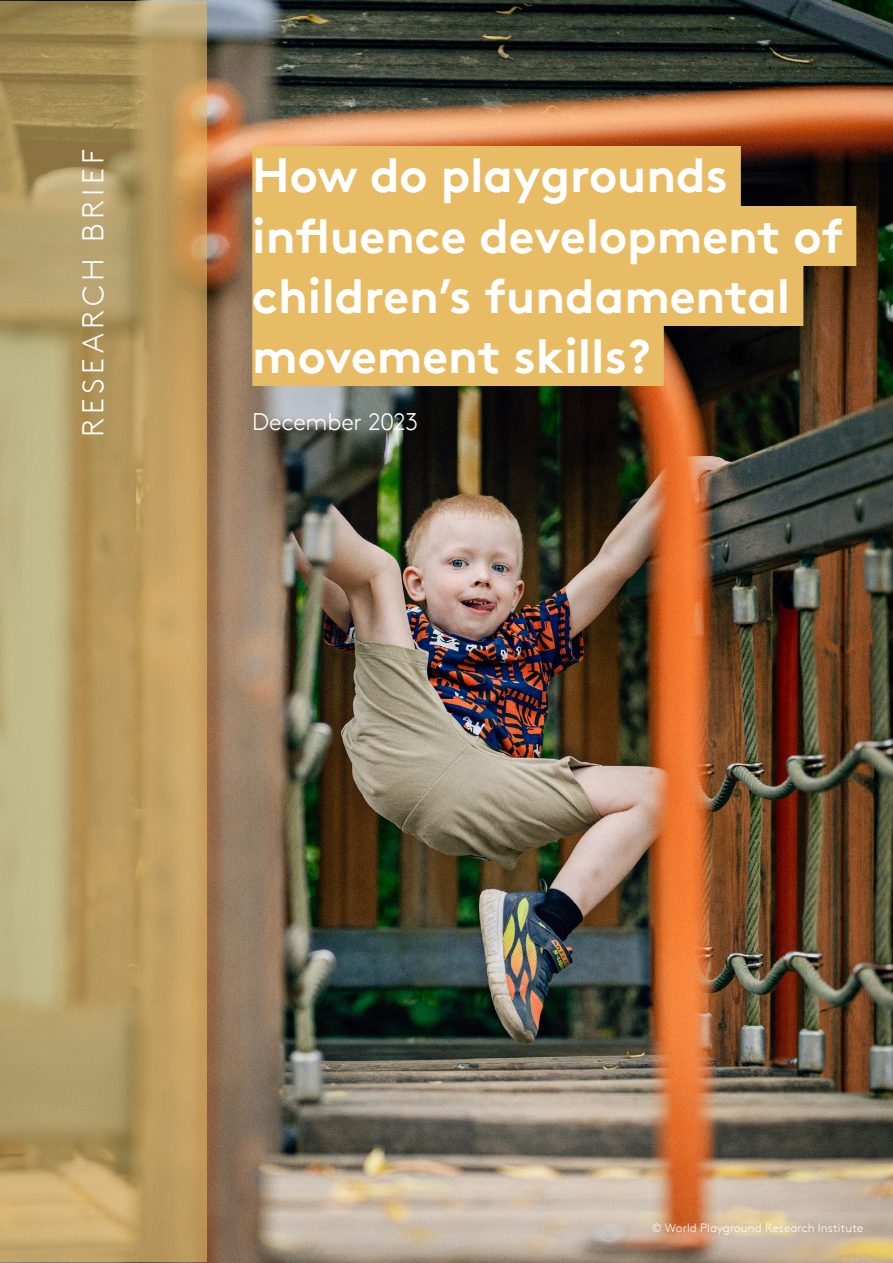
<style>
.page{position:relative;width:893px;height:1263px;background:#fff}
.page>*{position:absolute;margin:0;border:0;box-sizing:border-box;transform-origin:0 0}
.t1{font:700 48px/60px "Brown Pro TT";color:#fff}
.t2{font:300 30px "Brown Pro TT";letter-spacing:.15em;color:#fff}
.t3{font:300 24px "Brown Pro TT";letter-spacing:-.01em;color:#fff}
.t4{font:300 12px "Brown Pro TT";letter-spacing:.005em;color:#fff}
</style>
<div class="page">
<img style="left:0;top:1px;width:893px;height:1262px">
<svg style="left:0;top:1px;width:206px;height:1261px"></svg>
<div style="left:252px;top:146px;width:489px;height:60px;background:#e7bc65"></div>
<div style="left:252px;top:206px;width:604px;height:60px;background:#e7bc65"></div>
<div style="left:252px;top:266px;width:551px;height:60px;background:#e7bc65"></div>
<div style="left:252px;top:326px;width:412px;height:60px;background:#e7bc65"></div>
<p class="t2" style="left:71px;top:437px;width:289px;rotate:-90deg">RESEARCH BRIEF</p>
<p class="t1" style="left:252px;top:141px;width:593px">How do playgrounds influence development of children’s fundamental movement skills?</p>
<p class="t3" style="left:252px;top:404px;width:168px">December 2023</p>
<p class="t4" style="left:652px;top:1218px;width:213px">© World Playground Research Institute</p>
</div>
